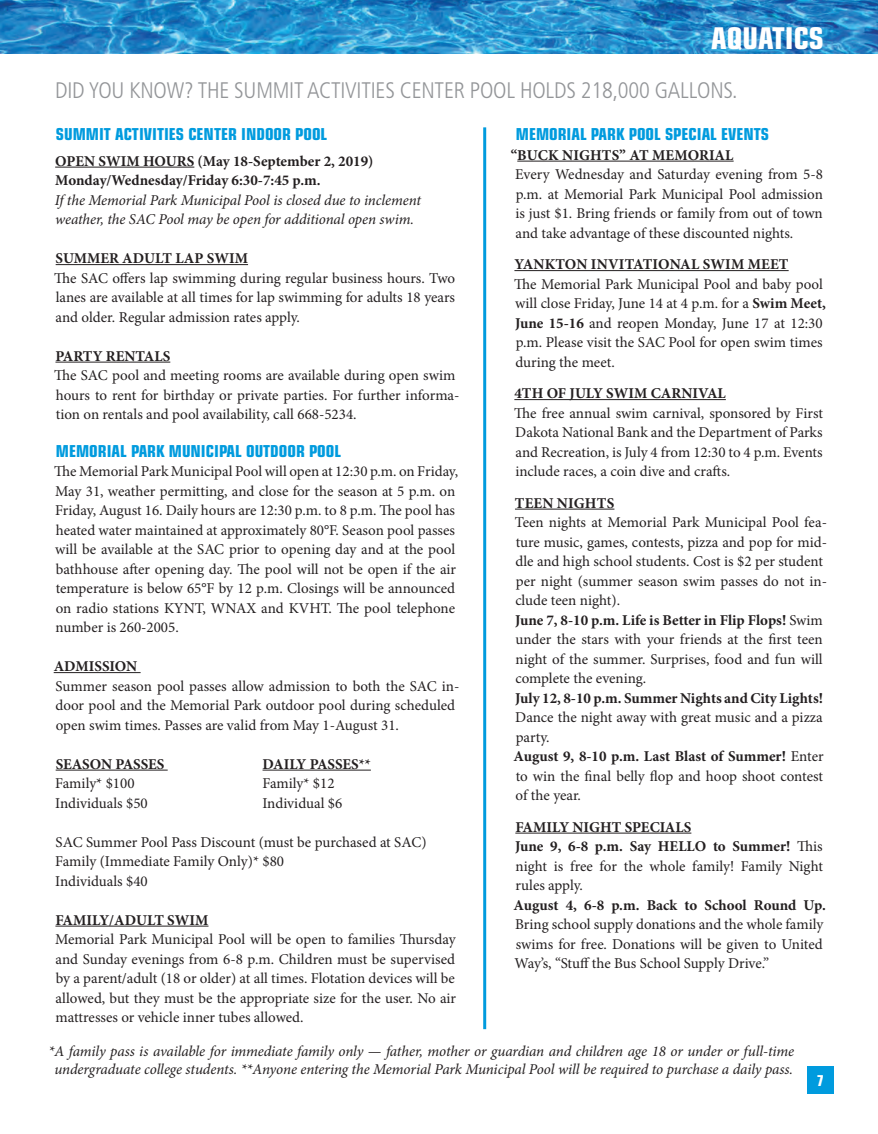
<style>
.page{position:relative;width:878px;height:1134px;background:#fff}
.page>*{position:absolute;margin:0;border:0;box-sizing:border-box;transform-origin:0 0}
.t1{font:700 condensed 30px "Eurostile";color:#fff}
.did_you_know_headlin{font:300 condensed 22.5px "Frutiger";letter-spacing:-.01em;color:#939598}
.Page_Header_Headline{font:700 condensed 16.5px "Eurostile";color:#009bde}
._2016_plain_text_for{font:15px/19.5px "Minion Pro";color:#231f20;text-align:justify}
._2016_Under_line_bol{font:700 15px "Minion Pro";color:#231f20}
.Body_Text{font:italic 15px/18px "Minion Pro";letter-spacing:-.01em;color:#231f20;text-align:center}
._2016_italic_text_fo{font:italic 15px/19.5px "Minion Pro";letter-spacing:-.01em;color:#231f20}
._2016_bold_text{font:700 15px "Minion Pro";color:#231f20}
.t2{font:700 condensed 15px "Eurostile";color:#fff}
.s1{font-weight:700}
</style>
<div class="page">
<div style="left:807px;top:1066px;width:26px;height:28px;background:#009bde"></div>
<img style="left:0;top:0;width:878px;height:54px">
<hr style="left:55px;top:167px;width:139px;height:1px;background:#231f20">
<hr style="left:56px;top:264px;width:192px;height:1px;background:#231f20">
<hr style="left:55px;top:362px;width:115px;height:1px;background:#231f20">
<hr style="left:54px;top:672px;width:87px;height:1px;background:#231f20">
<hr style="left:56px;top:770px;width:112px;height:1px;background:#231f20">
<hr style="left:262px;top:770px;width:109px;height:1px;background:#231f20">
<hr style="left:55px;top:926px;width:153px;height:1px;background:#231f20">
<hr style="left:517px;top:161px;width:216px;height:1px;background:#231f20">
<hr style="left:514px;top:270px;width:274px;height:1px;background:#231f20">
<hr style="left:514px;top:399px;width:211px;height:1px;background:#231f20">
<hr style="left:515px;top:509px;width:99px;height:1px;background:#231f20">
<hr style="left:515px;top:833px;width:176px;height:1px;background:#231f20">
<hr style="left:483px;top:127px;width:3px;height:902px;background:#009bde">
<p class="t1" style="left:711px;top:20px;width:114px">AQUATICS</p>
<p class="did_you_know_headlin" style="left:55px;top:77px;width:684px">DID YOU KNOW? THE SUMMIT ACTIVITIES CENTER POOL HOLDS 218,000 GALLONS.</p>
<p class="Page_Header_Headline" style="left:56px;top:124px;width:273px">SUMMIT ACTIVITIES CENTER INDOOR POOL</p>
<p class="_2016_Under_line_bol" style="left:55px;top:150px;width:320px">OPEN SWIM HOURS (May 18-September 2, 2019)</p>
<p class="_2016_bold_text" style="left:55px;top:170px;width:267px">Monday/Wednesday/Friday 6:30-7:45 p.m.</p>
<p class="_2016_italic_text_fo" style="left:55px;top:190px;width:368px">If the Memorial Park Municipal Pool is closed due to inclement weather, the SAC Pool may be open for additional open swim.</p>
<p class="_2016_Under_line_bol" style="left:56px;top:248px;width:194px">SUMMER ADULT LAP SWIM</p>
<p class="_2016_plain_text_for" style="left:54px;top:268px;width:402px">The SAC offers lap swimming during regular business hours. Two lanes are available at all times for lap swimming for adults 18 years and older. Regular admission rates apply.</p>
<p class="_2016_Under_line_bol" style="left:55px;top:345px;width:116px">PARTY RENTALS</p>
<p class="_2016_plain_text_for" style="left:54px;top:366px;width:407px;text-align:left">The SAC pool and meeting rooms are available during open swim hours to rent for birthday or private parties. For further informa&shy;tion on rentals and pool availability, call 668-5234.</p>
<p class="Page_Header_Headline" style="left:56px;top:441px;width:287px">MEMORIAL PARK MUNICIPAL OUTDOOR POOL</p>
<p class="_2016_plain_text_for" style="left:54px;top:462px;width:405px;text-align:left">The Memorial Park Municipal Pool will open at 12:30 p.m. on Friday, May 31, weather permitting, and close for the season at 5 p.m. on Friday, August 16. Daily hours are 12:30 p.m. to 8 p.m. The pool has heated water maintained at approximately 80°F. Season pool passes will be available at the SAC prior to opening day and at the pool bathhouse after opening day. The pool will not be open if the air temperature is below 65°F by 12 p.m. Closings will be announced on radio stations KYNT, WNAX and KVHT. The pool telephone number is 260-2005.</p>
<p class="_2016_Under_line_bol" style="left:54px;top:656px;width:85px">ADMISSION</p>
<p class="_2016_plain_text_for" style="left:55px;top:676px;width:405px;text-align:left">Summer season pool passes allow admission to both the SAC in&shy;door pool and the Memorial Park outdoor pool during scheduled open swim times. Passes are valid from May 1-August 31.</p>
<p class="_2016_Under_line_bol" style="left:56px;top:753px;width:110px">SEASON PASSES</p>
<p class="_2016_plain_text_for" style="left:55px;top:774px;width:81px">Family* $100</p>
<p class="_2016_plain_text_for" style="left:55px;top:793px;width:94px">Individuals $50</p>
<p class="_2016_Under_line_bol" style="left:262px;top:753px;width:110px">DAILY PASSES**</p>
<p class="_2016_plain_text_for" style="left:262px;top:774px;width:74px">Family* $12</p>
<p class="_2016_plain_text_for" style="left:262px;top:793px;width:81px">Individual $6</p>
<p class="_2016_plain_text_for" style="left:56px;top:832px;width:372px">SAC Summer Pool Pass Discount (must be purchased at SAC)</p>
<p class="_2016_plain_text_for" style="left:55px;top:852px;width:230px">Family (Immediate Family Only)* $80</p>
<p class="_2016_plain_text_for" style="left:55px;top:871px;width:94px">Individuals $40</p>
<p class="_2016_Under_line_bol" style="left:55px;top:909px;width:155px">FAMILY/ADULT SWIM</p>
<p class="_2016_plain_text_for" style="left:55px;top:930px;width:402px">Memorial Park Municipal Pool will be open to families Thursday and Sunday evenings from 6-8 p.m. Children must be supervised by a parent/adult (18 or older) at all times. Flotation devices will be allowed, but they must be the appropriate size for the user. No air mattresses or vehicle inner tubes allowed.</p>
<p class="Page_Header_Headline" style="left:516px;top:124px;width:255px">MEMORIAL PARK POOL SPECIAL EVENTS</p>
<p class="_2016_Under_line_bol" style="left:510px;top:144px;width:224px">“BUCK NIGHTS” AT MEMORIAL</p>
<p class="_2016_plain_text_for" style="left:515px;top:165px;width:309px">Every Wednesday and Saturday evening from 5-8 p.m. at Memorial Park Municipal Pool admission is just $1. Bring friends or family from out of town and take advantage of these discounted nights.</p>
<p class="_2016_Under_line_bol" style="left:514px;top:254px;width:275px">YANKTON INVITATIONAL SWIM MEET</p>
<p class="_2016_plain_text_for" style="left:514px;top:274px;width:313px;text-align:left">The Memorial Park Municipal Pool and baby pool will close Friday, June 14 at 4 p.m. for a <span class="s1">Swim Meet, June 15-16</span> and reopen Monday, June 17 at 12:30 p.m. Please visit the SAC Pool for open swim times during the meet.</p>
<p class="_2016_Under_line_bol" style="left:514px;top:383px;width:213px">4TH OF JULY SWIM CARNIVAL</p>
<p class="_2016_plain_text_for" style="left:514px;top:403px;width:310px">The free annual swim carnival, sponsored by First Dakota National Bank and the Department of Parks and Recreation, is July 4 from 12:30 to 4 p.m. Events include races, a coin dive and crafts.</p>
<p class="_2016_Under_line_bol" style="left:515px;top:492px;width:101px">TEEN NIGHTS</p>
<p class="_2016_plain_text_for" style="left:515px;top:513px;width:313px;text-align:left">Teen nights at Memorial Park Municipal Pool fea&shy;ture music, games, contests, pizza and pop for mid&shy;dle and high school students. Cost is $2 per student per night (summer season swim passes do not in&shy;clude teen night).</p>
<p class="_2016_plain_text_for" style="left:515px;top:610px;width:309px"><span class="s1">June 7, 8-10 p.m. Life is Better in Flip Flops!</span> Swim under the stars with your friends at the first teen night of the summer. Surprises, food and fun will complete the evening.</p>
<p class="_2016_plain_text_for" style="left:515px;top:688px;width:309px"><span class="s1">July 12, 8-10 p.m. Summer Nights and City Lights!<br></span>Dance the night away with great music and a pizza party.</p>
<p class="_2016_plain_text_for" style="left:513px;top:747px;width:311px"><span class="s1">August 9, 8-10 p.m. Last Blast of Summer!</span> Enter to win the final belly flop and hoop shoot contest of the year.</p>
<p class="_2016_Under_line_bol" style="left:515px;top:816px;width:177px">FAMILY NIGHT SPECIALS</p>
<p class="_2016_plain_text_for" style="left:515px;top:837px;width:309px"><span class="s1">June 9, 6-8 p.m. Say HELLO to Summer!</span> This night is free for the whole family! Family Night rules apply.</p>
<p class="_2016_plain_text_for" style="left:513px;top:895px;width:314px;text-align:left"><span class="s1">August 4, 6-8 p.m. Back to School Round Up.<br></span>Bring school supply donations and the whole family swims for free. Donations will be given to United Way’s, “Stuff the Bus School Supply Drive.”</p>
<p class="Body_Text" style="left:49px;top:1042px;width:747px">*A family pass is available for immediate family only — father, mother or guardian and children age 18 or under or full-time undergraduate college students. **Anyone entering the Memorial Park Municipal Pool will be required to purchase a daily pass.</p>
<p class="t2" style="left:816px;top:1071px;width:9px">7</p>
</div>
